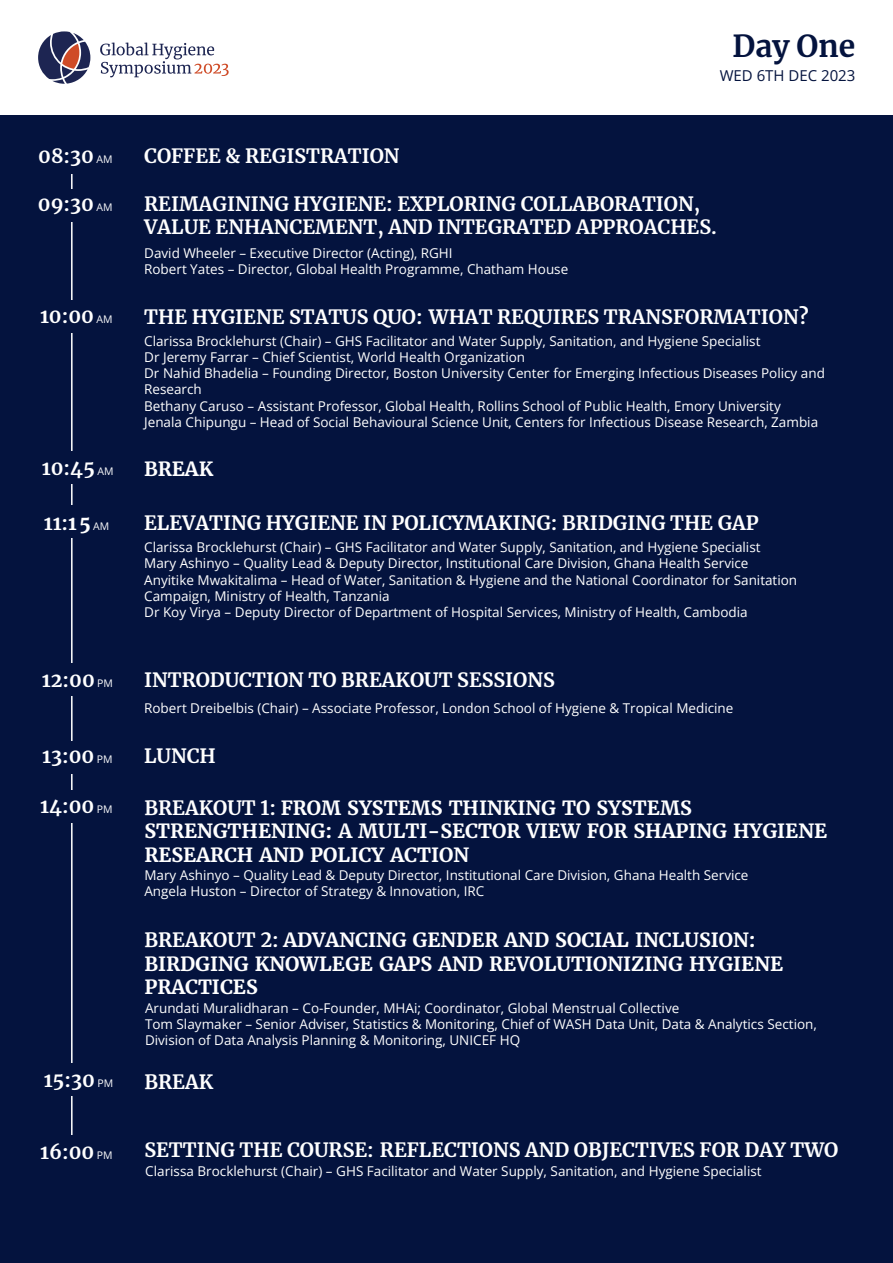
<style>
.page{position:relative;width:893px;height:1263px;background:#fff}
.page>*{position:absolute;margin:0;border:0;box-sizing:border-box;transform-origin:0 0}
.t1{font:700 30px "Merriweather";color:#04133e}
.t2{font:700 19.5px/23.4px "Merriweather";color:#fff}
.t3{font:15px "Open Sans";color:#04133e}
.t4{font:13.5px/16.2px "Open Sans";color:#fff}
.t5{font:13.5px/16.2px "Open Sans";color:#fff}
.t6{font:10.5px "Open Sans";color:#fff}
.s1{font-family:"Open Sans";font-weight:400;font-size:10.5px}
.s2{font-style:inherit}
</style>
<div class="page">
<div style="left:0;top:96px;width:893px;height:1167px;background:#04133e"></div>
<hr style="left:71px;top:166px;width:2px;height:978px;background:#fff">
<div style="left:34px;top:142px;width:82px;height:32px;background:#04133e"></div>
<div style="left:34px;top:189px;width:82px;height:32px;background:#04133e"></div>
<div style="left:34px;top:301px;width:82px;height:32px;background:#04133e"></div>
<div style="left:36px;top:451px;width:82px;height:32px;background:#04133e"></div>
<div style="left:36px;top:505px;width:82px;height:32px;background:#04133e"></div>
<div style="left:34px;top:663px;width:83px;height:32px;background:#04133e"></div>
<div style="left:34px;top:741px;width:82px;height:32px;background:#04133e"></div>
<div style="left:34px;top:791px;width:82px;height:32px;background:#04133e"></div>
<div style="left:36px;top:1064px;width:82px;height:32px;background:#04133e"></div>
<div style="left:34px;top:1136px;width:82px;height:32px;background:#04133e"></div>
<div style="left:0;top:0;width:893px;height:114px;background:#fff"></div>
<svg style="left:38px;top:31px;width:52px;height:53px"></svg>
<svg style="left:100px;top:43px;width:129px;height:34px"></svg>
<h1 class="t1" style="left:732px;top:26px;width:124px">Day One</h1>
<h2 class="t2" style="left:38px;top:144px;width:76px">08:30 <span class="s1">AM</span></h2>
<h2 class="t2" style="left:38px;top:192px;width:76px">09:30 <span class="s1">AM</span></h2>
<h2 class="t2" style="left:40px;top:303px;width:74px">10:00 <span class="s1">AM</span></h2>
<h2 class="t2" style="left:42px;top:456px;width:73px">10:45 <span class="s1">AM</span></h2>
<h2 class="t2" style="left:44px;top:511px;width:67px">11:15 <span class="s1">AM</span></h2>
<h2 class="t2" style="left:42px;top:668px;width:73px">12:00 <span class="s1">PM</span></h2>
<p class="t3" style="left:720px;top:65px;width:137px">WED 6TH DEC 2023</p>
<h2 class="t2" style="left:144px;top:144px;width:257px">COFFEE &amp; REGISTRATION</h2>
<h2 class="t2" style="left:144px;top:192px;width:574px">REIMAGINING HYGIENE: EXPLORING COLLABORATION,<br>VALUE ENHANCEMENT, AND INTEGRATED APPROACHES.</h2>
<p class="t4" style="left:144px;top:245px;width:426px"><span class="s2">David Wheeler</span> – <span class="s2">Executive Director (Acting),</span> RGHI<br>Robert Yates – Director, Global Health Programme, Chatham House</p>
<h2 class="t2" style="left:144px;top:304px;width:666px">THE HYGIENE STATUS QUO: WHAT REQUIRES TRANSFORMATION?</h2>
<p class="t4" style="left:144px;top:332px;width:682px">Clarissa Brocklehurst (Chair) – GHS Facilitator and Water Supply, Sanitation, and Hygiene Specialist<br><span class="s2">Dr</span> Jeremy Farrar – Chief Scientist, World Health Organi<span class="s2">z</span>ation<br>Dr Nahid Bhadelia – Founding Director, Boston University Center for Emerging Infectious Diseases Policy and Research<br><span class="s2">Bethany Caruso</span> – <span class="s2">Assistant Professor, Global Health, Rollins School of Public Health, Emory University<br>Jenala Chipungu</span> – <span class="s2">Head of Social Behavioural Science Unit, Centers for Infectious Disease Research, Zambia</span></p>
<h2 class="t2" style="left:144px;top:457px;width:71px">BREAK</h2>
<h2 class="t2" style="left:144px;top:510px;width:616px">ELEVATING HYGIENE IN POLICYMAKING: BRIDGING THE GAP</h2>
<p class="t5" style="left:144px;top:539px;width:655px">Clarissa Brocklehurst (Chair) – GHS Facilitator and Water Supply, Sanitation, and Hygiene Specialist<br>Mary Ashinyo – Quality Lead &amp; Deputy Director, Institutional Care Division, Ghana Health Service Anyitike Mwakitalima – Head of Water, Sanitation &amp; Hygiene and the National Coordinator for Sanitation Campaign, Ministry of Health, Tanzania<br>Dr Koy Virya – Deputy Director of Department of Hospital Services, Ministry of Health, Cambodia</p>
<h2 class="t2" style="left:144px;top:668px;width:412px">INTRODUCTION TO BREAKOUT SESSIONS</h2>
<p class="t4" style="left:144px;top:700px;width:591px">Robert Dreibelbis <span class="s2">(Chair) –</span> Associate Professor, London School of Hygiene &amp; Tropical Medicine</p>
<h2 class="t2" style="left:42px;top:744px;width:54px">13:00</h2>
<h2 class="t2" style="left:144px;top:744px;width:73px">LUNCH</h2>
<p class="t6" style="left:97px;top:752px;width:17px">PM</p>
<h2 class="t2" style="left:40px;top:793px;width:74px">14:00 <span class="s1">PM</span></h2>
<h2 class="t2" style="left:44px;top:1068px;width:71px">15:30 <span class="s1">PM</span></h2>
<h2 class="t2" style="left:40px;top:1139px;width:74px">16:00 <span class="s1">PM</span></h2>
<h2 class="t2" style="left:144px;top:795px;width:684px">BREAKOUT 1: FROM SYSTEMS THINKING TO SYSTEMS<br>STRENGTHENING: A MULTI-SECTOR VIEW FOR SHAPING HYGIENE<br>RESEARCH AND POLICY ACTION</h2>
<p class="t4" style="left:144px;top:867px;width:606px">Mary Ashinyo – Quality Lead &amp; Deputy Director, Institutional Care Division, Ghana Health Service<br>Angela Huston – Director of Strategy &amp; Innovation, IRC</p>
<h2 class="t2" style="left:144px;top:928px;width:640px">BREAKOUT 2: ADVANCING GENDER AND SOCIAL INCLUSION:<br>BIRDGING KNOWLEGE GAPS AND REVOLUTIONIZING HYGIENE<br>PRACTICES</h2>
<p class="t4" style="left:145px;top:999px;width:673px">Arundati Muralidharan – <span class="s2">Co-Founder, MHAi; Coordinator, Global Menstrual Collective<br></span>Tom Slaymaker – Senior Adviser, Statistics &amp; Monitoring, Chief of WASH Data Unit, Data &amp; Analytics Section,<br>Division of Data Analysis Planning &amp; Monitoring, UNICEF HQ</p>
<h2 class="t2" style="left:144px;top:1069px;width:70px">BREAK</h2>
<h2 class="t2" style="left:144px;top:1138px;width:695px">SETTING THE COURSE: REFLECTIONS AND OBJECTIVES FOR DAY TWO</h2>
<p class="t4" style="left:145px;top:1162px;width:618px">Clarissa Brocklehurst (Chair) – GHS Facilitator and Water Supply, Sanitation, and Hygiene Specialist</p>
</div>
